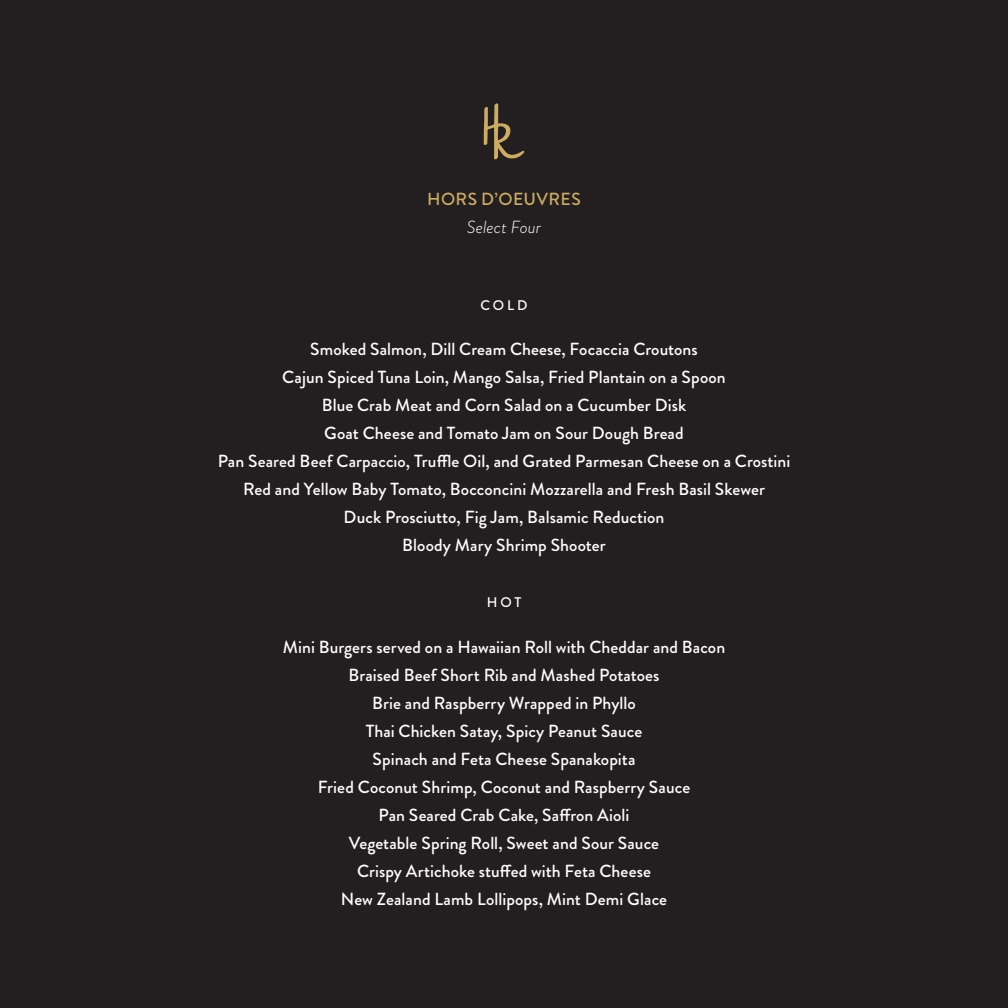
<style>
.page{position:relative;width:1008px;height:1008px;background:#231f20}
.page>*{position:absolute;margin:0;border:0;box-sizing:border-box;transform-origin:0 0}
.t1{font:500 17.5px/28px "Brandon Grotesque";letter-spacing:.005em;color:#fff;text-align:center}
.t2{font:500 17.5px "Brandon Grotesque";letter-spacing:.025em;color:#cdac61}
.t3{font:italic 300 17.5px "Brandon Grotesque";letter-spacing:.005em;color:#fff}
.t4{font:500 14px "Brandon Grotesque";letter-spacing:.21em;color:#fff}
</style>
<div class="page">
<svg style="left:484px;top:103px;width:41px;height:56px"></svg>
<p class="t2" style="left:427px;top:186px;width:155px">HORS D’OEUVRES</p>
<p class="t3" style="left:467px;top:215px;width:76px">Select Four</p>
<p class="t4" style="left:480px;top:295px;width:49px">COLD</p>
<p class="t1" style="left:218px;top:335px;width:574px">Smoked Salmon, Dill Cream Cheese, Focaccia Croutons<br>Cajun Spiced Tuna Loin, Mango Salsa, Fried Plantain on a Spoon<br>Blue Crab Meat and Corn Salad on a Cucumber Disk<br>Goat Cheese and Tomato Jam on Sour Dough Bread<br>Pan Seared Beef Carpaccio, Truffle Oil, and Grated Parmesan Cheese on a Crostini Red and Yellow Baby Tomato, Bocconcini Mozzarella and Fresh Basil Skewer<br>Duck Prosciutto, Fig Jam, Balsamic Reduction<br>Bloody Mary Shrimp Shooter</p>
<p class="t4" style="left:487px;top:593px;width:36px">HOT</p>
<p class="t1" style="left:283px;top:633px;width:444px">Mini Burgers served on a Hawaiian Roll with Cheddar and Bacon Braised Beef Short Rib and Mashed Potatoes<br>Brie and Raspberry Wrapped in Phyllo<br>Thai Chicken Satay, Spicy Peanut Sauce<br>Spinach and Feta Cheese Spanakopita<br>Fried Coconut Shrimp, Coconut and Raspberry Sauce<br>Pan Seared Crab Cake, Saffron Aioli<br>Vegetable Spring Roll, Sweet and Sour Sauce<br>Crispy Artichoke stuffed with Feta Cheese<br>New Zealand Lamb Lollipops, Mint Demi Glace</p>
</div>
